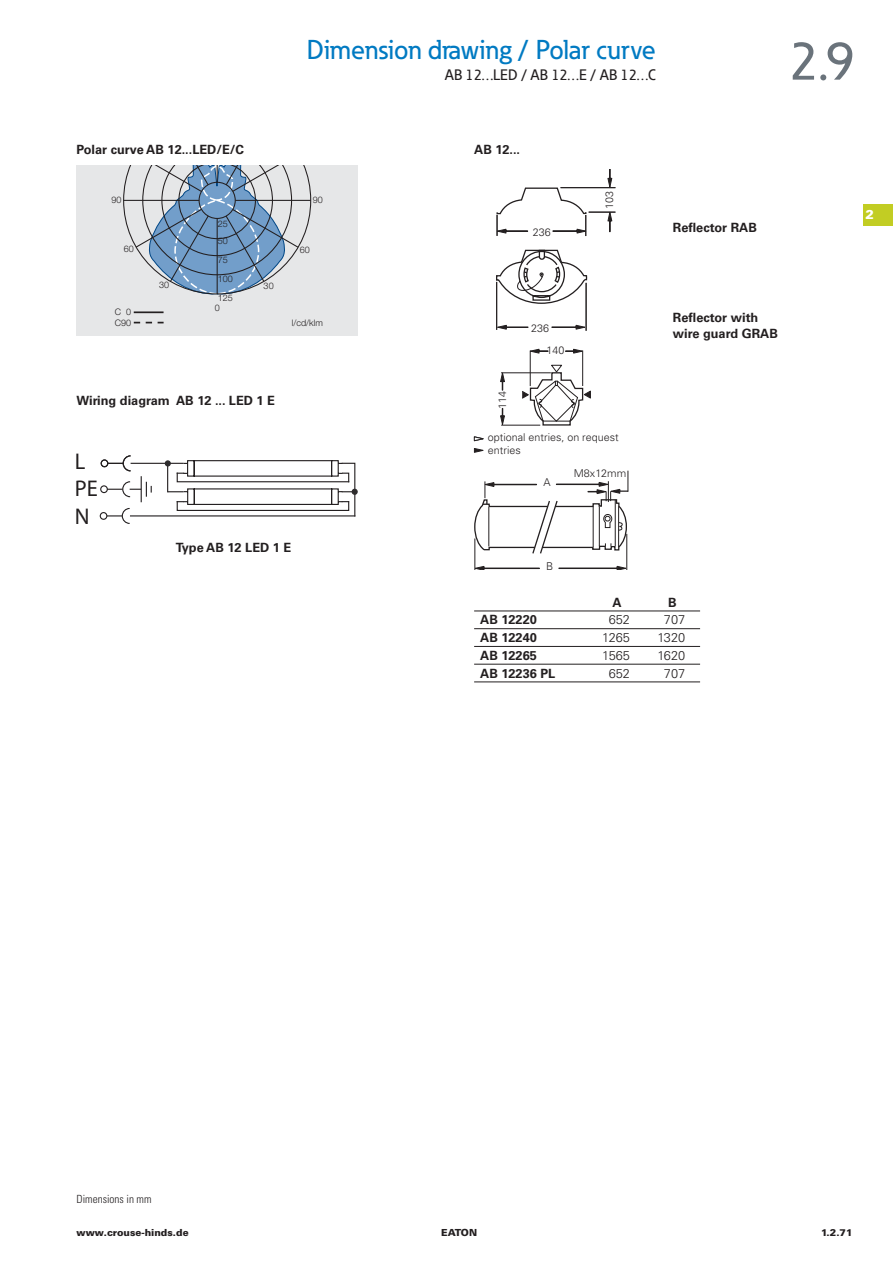
<style>
.page{position:relative;width:893px;height:1263px;background:#fff}
.page>*{position:absolute;margin:0;border:0;box-sizing:border-box;transform-origin:0 0}
.t1{font:500 54px "Eaton";color:#6a737b}
.t2{font:500 27px "Eaton";color:#007ac2}
.t3{font:22.8px/27.3px "Myriad Pro";color:#231f20}
.t4{font:500 15px "Eaton";color:#231f20}
.t5{font:700 12.75px/15.8px "Univers LT Pro 65";color:#231f20}
.t6{font:300 12.75px "Univers LT Pro 45";color:#231f20}
.t7{font:900 12.75px "Univers LT Pro 75";color:#fff}
.t8{font:300 condensed 11.25px "Univers";color:#231f20}
.t9{font:300 10.8px/12.9px "Univers LT Pro 45";color:#231f20}
.t10{font:900 9.75px "Univers LT Pro 75";color:#231f20}
.t11{font:300 9px/19.2px "Helvetica Neue LT Pro";color:#231f20}
</style>
<div class="page">
<div style="left:863px;top:204px;width:30px;height:21px;background:#c2cd23"></div>
<svg style="left:496px;top:249px;width:92px;height:56px"></svg>
<hr style="left:501px;top:372px;width:50px;height:1px;background:#231f20">
<hr style="left:501px;top:425px;width:39px;height:1px;background:#231f20">
<hr style="left:530px;top:350px;width:1px;height:36px;background:#231f20">
<hr style="left:582px;top:350px;width:1px;height:36px;background:#231f20">
<hr style="left:474px;top:538px;width:1px;height:32px;background:#231f20">
<hr style="left:626px;top:534px;width:1px;height:36px;background:#231f20">
<svg style="left:529px;top:349px;width:19px;height:4px"></svg>
<svg style="left:500px;top:372px;width:5px;height:18px"></svg>
<svg style="left:500px;top:408px;width:5px;height:17px"></svg>
<svg style="left:474px;top:566px;width:65px;height:4px"></svg>
<svg style="left:474px;top:471px;width:155px;height:84px"></svg>
<svg style="left:559px;top:566px;width:68px;height:4px"></svg>
<svg style="left:552px;top:325px;width:34px;height:4px"></svg>
<svg style="left:497px;top:325px;width:31px;height:4px"></svg>
<svg style="left:565px;top:349px;width:18px;height:4px"></svg>
<svg style="left:522px;top:364px;width:69px;height:62px"></svg>
<hr style="left:496px;top:282px;width:1px;height:48px;background:#231f20">
<hr style="left:586px;top:283px;width:1px;height:48px;background:#231f20">
<svg style="left:496px;top:169px;width:119px;height:67px"></svg>
<svg style="left:474px;top:437px;width:10px;height:4px"></svg>
<svg style="left:474px;top:448px;width:10px;height:4px"></svg>
<hr style="left:474px;top:611px;width:226px;height:1px;background:#231f20">
<hr style="left:474px;top:628px;width:226px;height:1px;background:#231f20">
<hr style="left:474px;top:646px;width:226px;height:1px;background:#231f20">
<hr style="left:474px;top:664px;width:226px;height:1px;background:#231f20">
<hr style="left:474px;top:682px;width:226px;height:1px;background:#231f20">
<div style="left:77px;top:166px;width:281px;height:170px;background:#e6e7e8"></div>
<hr style="left:134px;top:311px;width:30px;height:2px;background:#231f20">
<svg style="left:134px;top:322px;width:30px;height:1px"></svg>
<svg style="left:123px;top:166px;width:188px;height:129px"></svg>
<hr style="left:217px;top:218px;width:1px;height:76px;background:#231f20">
<svg style="left:100px;top:455px;width:258px;height:69px"></svg>
<h2 class="t2" style="left:307px;top:40px;width:351px">Dimension drawing / Polar curve</h2>
<p class="t4" style="left:445px;top:69px;width:212px">AB 12…LED / AB 12…E / AB 12…C</p>
<h1 class="t1" style="left:789px;top:41px;width:68px">2.9</h1>
<p class="t5" style="left:77px;top:143px;width:169px">Polar curve AB 12...LED/E/C</p>
<p class="t11" style="left:111px;top:191px;width:12px">90</p>
<p class="t11" style="left:124px;top:239px;width:12px">60</p>
<p class="t11" style="left:115px;top:306px;width:18px;line-height:10.8px">C 0<br>C90</p>
<p class="t11" style="left:159px;top:275px;width:12px">30</p>
<p class="t11" style="left:218px;top:215px;width:12px;line-height:17.4px">25<br>50</p>
<p class="t11" style="left:218px;top:250px;width:17px">75<br>100<br>125</p>
<p class="t11" style="left:215px;top:298px;width:7px">0</p>
<p class="t11" style="left:264px;top:276px;width:12px">30</p>
<p class="t11" style="left:313px;top:190px;width:12px">90</p>
<p class="t11" style="left:300px;top:240px;width:12px">60</p>
<p class="t11" style="left:292px;top:313px;width:33px">l/cd/klm</p>
<p class="t5" style="left:77px;top:394px;width:200px">Wiring diagram AB 12 ... LED 1 E</p>
<h3 class="t3" style="left:75px;top:447px;width:24px">L<br>PE<br>N</h3>
<p class="t5" style="left:176px;top:541px;width:117px">Type AB 12 LED 1 E</p>
<p class="t5" style="left:474px;top:143px;width:48px">AB 12...</p>
<p class="t9" style="left:533px;top:227px;width:19px">236</p>
<p class="t9" style="left:497px;top:409px;width:19px;rotate:-90deg">114</p>
<p class="t9" style="left:531px;top:323px;width:19px">236</p>
<p class="t9" style="left:546px;top:345px;width:19px">140</p>
<p class="t9" style="left:604px;top:209px;width:19px;rotate:-90deg">103</p>
<p class="t9" style="left:488px;top:432px;width:132px">optional entries, on request entries</p>
<p class="t9" style="left:543px;top:477px;width:9px">A</p>
<p class="t9" style="left:574px;top:468px;width:54px">M8x12mm</p>
<p class="t9" style="left:546px;top:561px;width:9px">B</p>
<p class="t5" style="left:673px;top:222px;width:86px">Reflector RAB</p>
<p class="t5" style="left:673px;top:311px;width:106px">Reflector with wire guard GRAB</p>
<p class="t5" style="left:613px;top:596px;width:11px">A</p>
<p class="t5" style="left:668px;top:596px;width:10px">B</p>
<p class="t5" style="left:480px;top:614px;width:58px">AB 12220</p>
<p class="t6" style="left:609px;top:615px;width:23px">652</p>
<p class="t6" style="left:664px;top:615px;width:23px">707</p>
<p class="t5" style="left:480px;top:631px;width:58px">AB 12240</p>
<p class="t6" style="left:602px;top:633px;width:29px">1265</p>
<p class="t6" style="left:657px;top:633px;width:29px">1320</p>
<p class="t5" style="left:480px;top:649px;width:58px">AB 12265</p>
<p class="t6" style="left:602px;top:651px;width:29px">1565</p>
<p class="t6" style="left:657px;top:651px;width:29px">1620</p>
<p class="t5" style="left:480px;top:667px;width:77px">AB 12236 PL</p>
<p class="t6" style="left:609px;top:668px;width:23px">652</p>
<p class="t6" style="left:664px;top:668px;width:23px">707</p>
<p class="t7" style="left:865px;top:207px;width:10px">2</p>
<p class="t8" style="left:77px;top:1195px;width:76px">Dimensions in mm</p>
<p class="t10" style="left:77px;top:1227px;width:114px">www.crouse-hinds.de</p>
<p class="t10" style="left:441px;top:1227px;width:37px">EATON</p>
<p class="t10" style="left:821px;top:1227px;width:33px">1.2.71</p>
</div>
